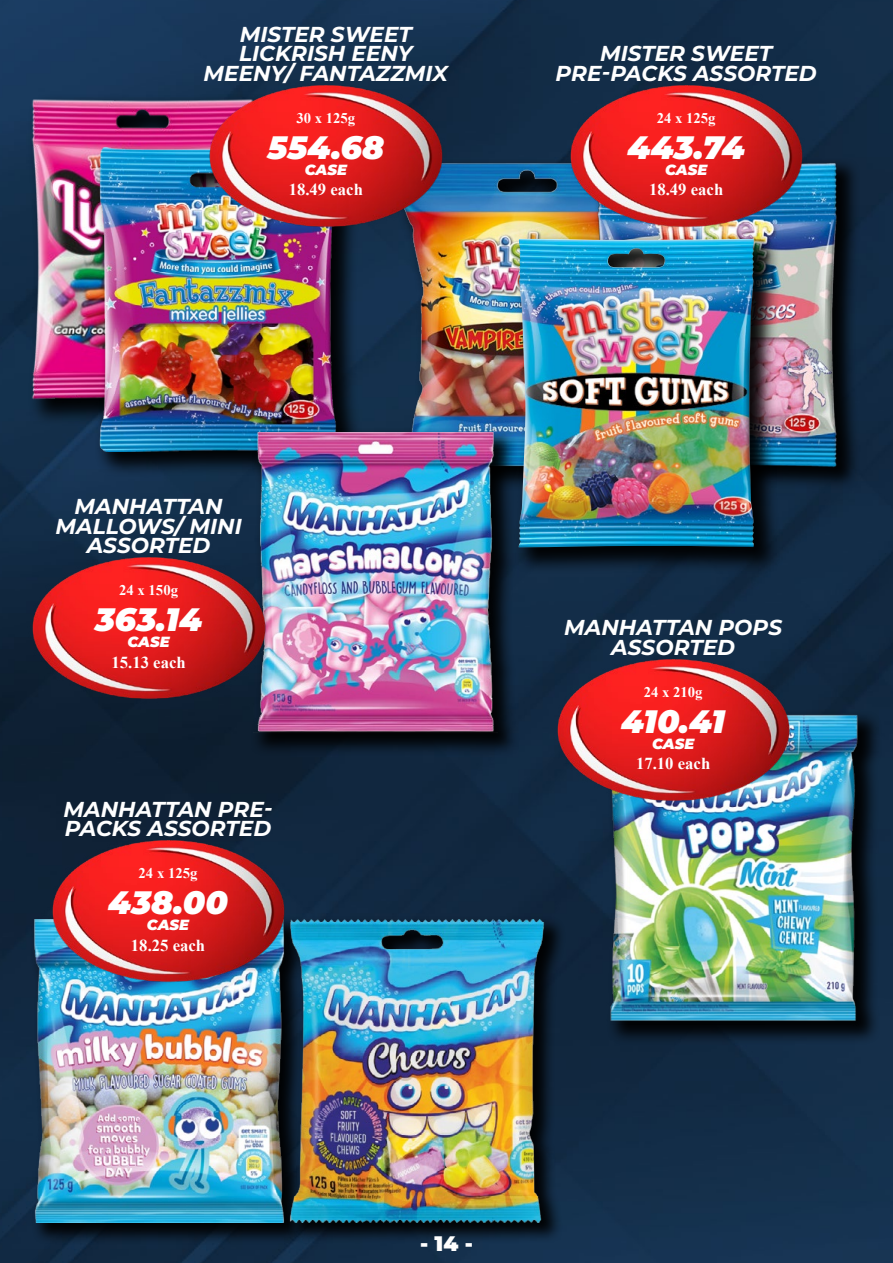
<style>
.page{position:relative;width:893px;height:1263px;background:#fff}
.page>*{position:absolute;margin:0;border:0;box-sizing:border-box;transform-origin:0 0}
.t1{font:italic 900 32.4px "Montserrat";color:#fff}
.t2{font:italic 700 21.6px/19.6px "Montserrat";color:#fff;text-align:center}
.t3{font:100 21px "Montserrat";color:#fff}
.t4{font:700 16.65px "Times New Roman";color:#fff}
.t5{font:700 14.7px "Times New Roman";color:#fff}
.t6{font:italic 900 14.7px "Montserrat";color:#fff}
</style>
<div class="page">
<img style="left:0;top:0;width:893px;height:1263px">
<img style="left:0;top:91px;width:205px;height:316px">
<div style="left:94px;top:142px;width:269px;height:336px;background:#000;opacity:.93"></div>
<img style="left:81px;top:148px;width:285px;height:303px">
<img style="left:388px;top:163px;width:177px;height:264px">
<div style="left:593px;top:157px;width:268px;height:334px;background:#000;opacity:.93"></div>
<img style="left:781px;top:162px;width:61px;height:306px">
<div style="left:514px;top:233px;width:267px;height:341px;background:#000;opacity:.93"></div>
<img style="left:519px;top:239px;width:235px;height:308px">
<div style="left:250px;top:427px;width:271px;height:329px;background:#000;opacity:.93"></div>
<img style="left:253px;top:429px;width:244px;height:304px">
<div style="left:30px;top:915px;width:276px;height:330px;background:#000;opacity:.93"></div>
<img style="left:14px;top:920px;width:258px;height:302px">
<div style="left:286px;top:916px;width:280px;height:328px;background:#000;opacity:.93"></div>
<img style="left:272px;top:920px;width:290px;height:302px">
<div style="left:605px;top:709px;width:277px;height:336px;background:#000;opacity:.93"></div>
<img style="left:585px;top:702px;width:298px;height:331px">
<img style="left:565px;top:64px;width:242px;height:182px">
<img style="left:205px;top:64px;width:242px;height:182px">
<img style="left:552px;top:638px;width:242px;height:182px">
<img style="left:47px;top:820px;width:242px;height:182px">
<img style="left:28px;top:537px;width:242px;height:182px">
<p class="t2" style="left:204px;top:23px;width:246px">MISTER SWEET<br>LICKRISH EENY<br>MEENY/ FANTAZZMIX</p>
<p class="t5" style="left:296px;top:107px;width:60px">30 x 125g</p>
<h1 class="t1" style="left:268px;top:123px;width:118px">554.68</h1>
<p class="t6" style="left:305px;top:158px;width:44px">CASE</p>
<p class="t4" style="left:289px;top:178px;width:76px">18.49 each</p>
<p class="t2" style="left:556px;top:43px;width:263px">MISTER SWEET<br>PRE-PACKS ASSORTED</p>
<p class="t5" style="left:657px;top:107px;width:60px">24 x 125g</p>
<h1 class="t1" style="left:628px;top:123px;width:119px">443.74</h1>
<p class="t6" style="left:665px;top:158px;width:44px">CASE</p>
<p class="t4" style="left:649px;top:178px;width:76px">18.49 each</p>
<p class="t2" style="left:55px;top:495px;width:188px">MANHATTAN<br>MALLOWS/ MINI<br>ASSORTED</p>
<p class="t5" style="left:119px;top:579px;width:60px">24 x 150g</p>
<h1 class="t1" style="left:95px;top:595px;width:109px">363.14</h1>
<p class="t6" style="left:127px;top:631px;width:44px">CASE</p>
<p class="t4" style="left:111px;top:650px;width:76px">15.13 each</p>
<p class="t2" style="left:64px;top:798px;width:211px;text-align:left">MANHATTAN PRE-<br>PACKS ASSORTED</p>
<p class="t5" style="left:139px;top:862px;width:60px">24 x 125g</p>
<h1 class="t1" style="left:108px;top:878px;width:121px">438.00</h1>
<p class="t6" style="left:147px;top:914px;width:44px">CASE</p>
<p class="t4" style="left:131px;top:933px;width:76px">18.25 each</p>
<p class="t2" style="left:564px;top:617px;width:219px">MANHATTAN POPS<br>ASSORTED</p>
<p class="t5" style="left:644px;top:681px;width:60px">24 x 210g</p>
<h1 class="t1" style="left:621px;top:697px;width:105px">410.41</h1>
<p class="t6" style="left:652px;top:732px;width:44px">CASE</p>
<p class="t4" style="left:636px;top:752px;width:76px">17.10 each</p>
<p class="t3" style="left:420px;top:1230px;width:54px">- 14 -</p>
</div>
